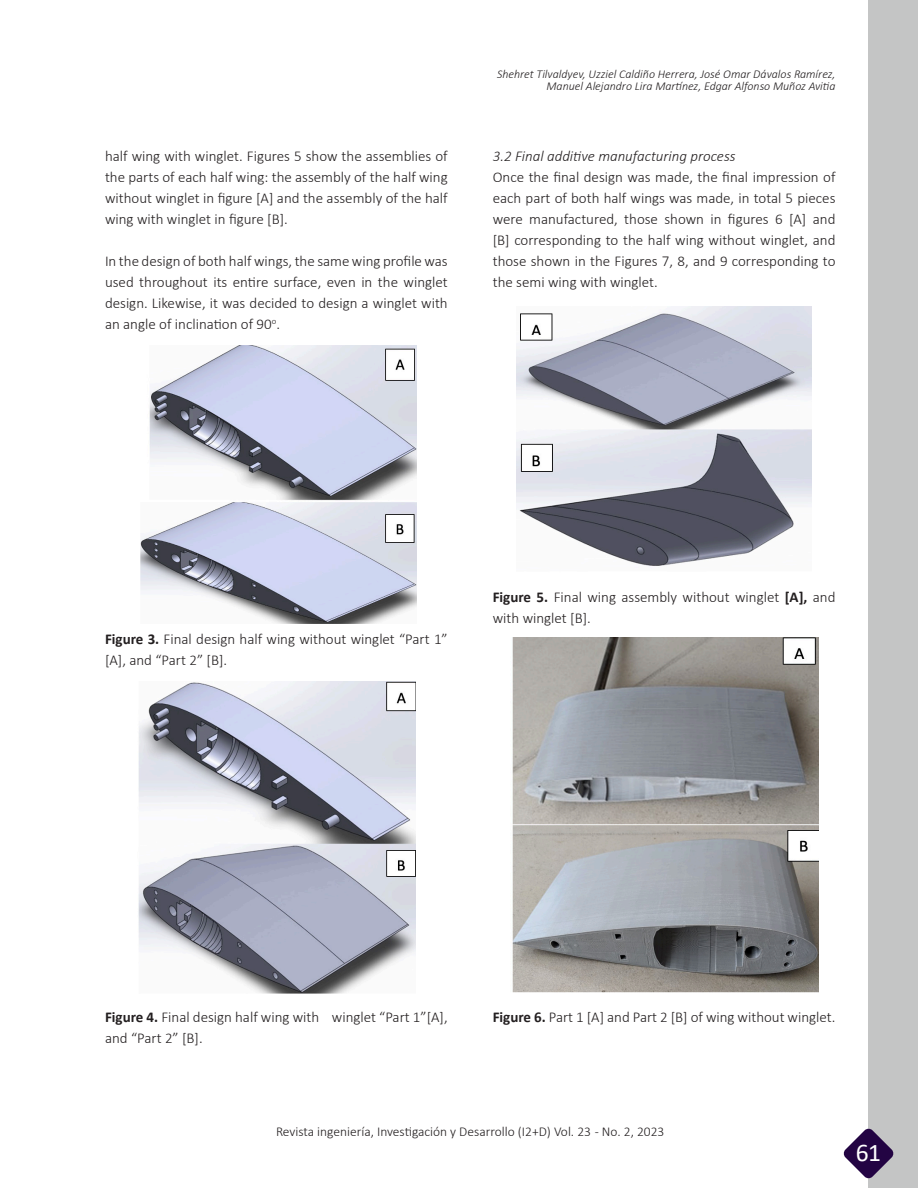
<style>
.page{position:relative;width:918px;height:1188px;background:#fff}
.page>*{position:absolute;margin:0;border:0;box-sizing:border-box;transform-origin:0 0}
.t1{font:25.5px "Calibri";color:#fff}
.Texto_del_contenido{font:300 15px/21px "Calibri";color:#231f20;text-align:justify}
.Texto_del_contenido-2{font:italic 300 15px "Calibri";color:#231f20}
.t2{font:300 13.5px "Calibri";color:#231f20}
.Autores{font:italic 300 12px "Calibri";color:#231f20}
.s1{font-weight:700}
</style>
<div class="page">
<div style="left:869px;top:0;width:49px;height:1188px;background:#c4c5c5"></div>
<svg style="left:843px;top:1128px;width:51px;height:51px"></svg>
<img style="left:140px;top:345px;width:276px;height:279px">
<img style="left:138px;top:681px;width:277px;height:312px">
<img style="left:517px;top:306px;width:295px;height:260px">
<img style="left:512px;top:638px;width:306px;height:355px">
<p class="Texto_del_contenido" style="left:105px;top:146px;width:344px">half wing with winglet. Figures 5 show the assemblies of the parts of each half wing: the assembly of the half wing without winglet in figure [A] and the assembly of the half wing with winglet in figure [B].</p>
<p class="Texto_del_contenido" style="left:105px;top:251px;width:344px">In the design of both half wings, the same wing profile was used throughout its entire surface, even in the winglet design. Likewise, it was decided to design a winglet with an angle of inclination of 90<sup>o</sup>.</p>
<p class="Autores" style="left:497px;top:67px;width:340px">Shehret Tilvaldyev, Uzziel Caldiño Herrera, José Omar Dávalos Ramírez,</p>
<p class="Autores" style="left:547px;top:79px;width:291px">Manuel Alejandro Lira Martínez, Edgar Alfonso Muñoz Avitia</p>
<p class="Texto_del_contenido-2" style="left:493px;top:147px;width:244px">3.2 Final additive manufacturing process</p>
<p class="Texto_del_contenido" style="left:493px;top:167px;width:344px">Once the final design was made, the final impression of each part of both half wings was made, in total 5 pieces were manufactured, those shown in figures 6 [A] and [B] corresponding to the half wing without winglet, and those shown in the Figures 7, 8, and 9 corresponding to the semi wing with winglet.</p>
<p class="Texto_del_contenido" style="left:105px;top:629px;width:344px"><span class="s1">Figure 3.</span> Final design half wing without winglet “Part 1” [A], and “Part 2” [B].</p>
<p class="Texto_del_contenido" style="left:493px;top:587px;width:344px"><span class="s1">Figure 5.</span> Final wing assembly without winglet <span class="s1">[A],</span> and with winglet [B].</p>
<p class="Texto_del_contenido" style="left:105px;top:1007px;width:344px"><span class="s1">Figure 4.</span> Final design half wing with winglet “Part 1”[A], and “Part 2” [B].</p>
<p class="Texto_del_contenido" style="left:493px;top:1007px;width:344px"><span class="s1">Figure 6.</span> Part 1 [A] and Part 2 [B] of wing without winglet.</p>
<p class="t2" style="left:276px;top:1123px;width:390px">Revista ingeniería, Investigación y Desarrollo (I2+D) Vol. 23 - No. 2, 2023</p>
<h1 class="t1" style="left:856px;top:1135px;width:27px">61</h1>
</div>
